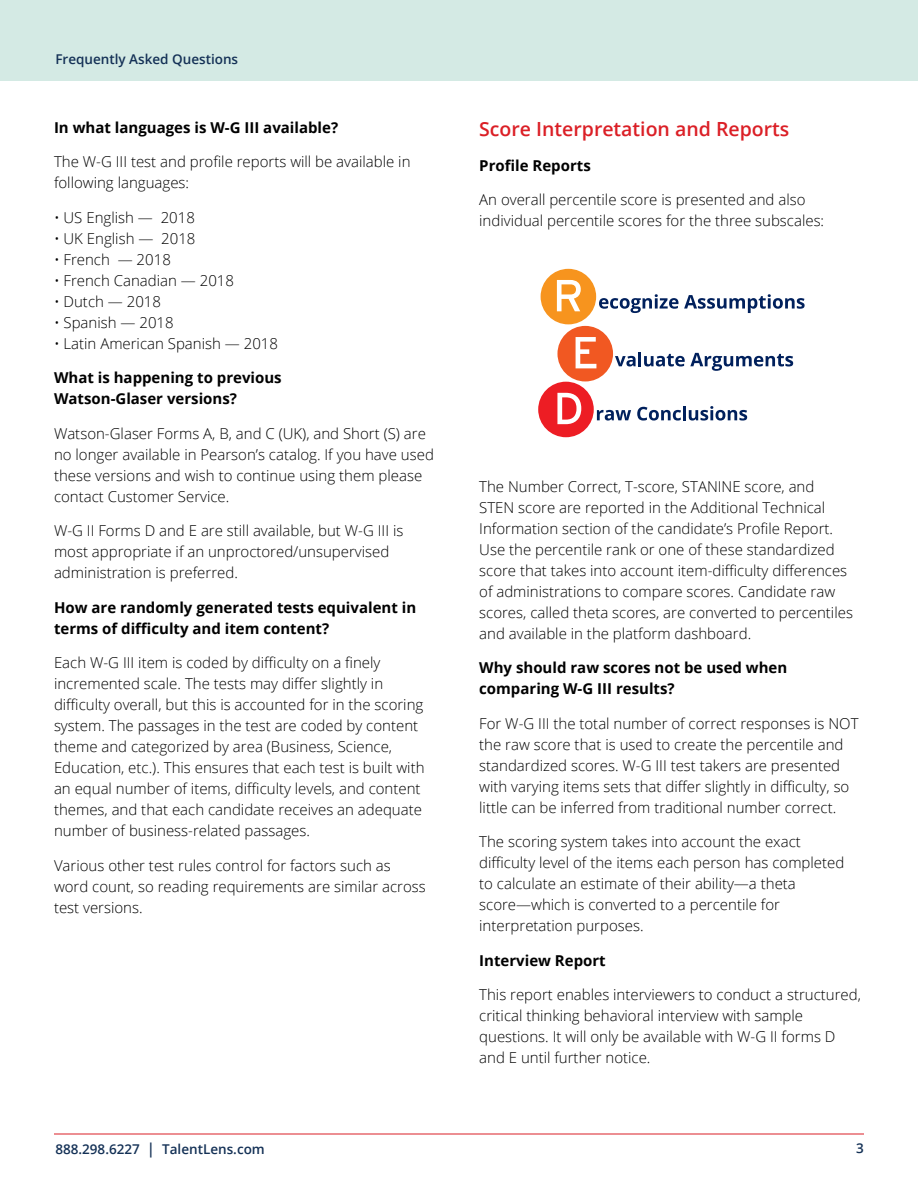
<style>
.page{position:relative;width:918px;height:1188px;background:#fff}
.page>*{position:absolute;margin:0;border:0;box-sizing:border-box;transform-origin:0 0}
.t1{font:600 19.5px "Open Sans";color:#db1f26}
.t2{font:300 15px/21px "Open Sans";color:#000}
.t3{font:700 15px/21px "Open Sans";color:#000}
.t4{font:600 13.5px "Open Sans";color:#143156}
.s1{font-size:15px}
</style>
<div class="page">
<div style="left:0;top:0;width:918px;height:81px;background:#d4eae4"></div>
<hr style="left:54px;top:1134px;width:810px;height:1px;background:#db1f26">
<div style="left:541px;top:269px;width:55px;height:55px;background:#f7941e;border-radius:50%"></div>
<svg style="left:557px;top:280px;width:24px;height:31px"></svg>
<div style="left:557px;top:326px;width:56px;height:55px;background:#f15822;border-radius:50%"></div>
<svg style="left:576px;top:337px;width:20px;height:31px"></svg>
<div style="left:538px;top:382px;width:56px;height:55px;background:#ed1d24;border-radius:50%"></div>
<svg style="left:557px;top:393px;width:24px;height:31px"></svg>
<svg style="left:599px;top:294px;width:79px;height:19px"></svg>
<svg style="left:684px;top:294px;width:121px;height:19px"></svg>
<svg style="left:615px;top:356px;width:21px;height:10px"></svg>
<hr style="left:638px;top:352px;width:3px;height:14px;background:#00205c">
<svg style="left:644px;top:353px;width:149px;height:18px"></svg>
<svg style="left:597px;top:410px;width:34px;height:11px"></svg>
<svg style="left:637px;top:407px;width:44px;height:14px"></svg>
<hr style="left:683px;top:406px;width:3px;height:14px;background:#00205c">
<svg style="left:689px;top:406px;width:58px;height:15px"></svg>
<p class="t4" style="left:55px;top:50px;width:184px">Frequently Asked Questions</p>
<p class="t3" style="left:54px;top:117px;width:286px">In what languages is W-G III available?</p>
<p class="t2" style="left:54px;top:151px;width:358px">The W-G III test and profile reports will be available in following languages:</p>
<p class="t2" style="left:54px;top:207px;width:142px">• US English — 2018</p>
<p class="t2" style="left:54px;top:228px;width:143px">• UK English — 2018</p>
<p class="t2" style="left:54px;top:249px;width:118px">• French — 2018</p>
<p class="t2" style="left:54px;top:270px;width:182px">• French Canadian — 2018</p>
<p class="t2" style="left:54px;top:291px;width:109px">• Dutch — 2018</p>
<p class="t2" style="left:54px;top:312px;width:121px">• Spanish — 2018</p>
<p class="t2" style="left:54px;top:333px;width:226px">• Latin American Spanish — 2018</p>
<p class="t3" style="left:54px;top:367px;width:229px">What is happening to previous<br>Watson-Glaser versions?</p>
<p class="t2" style="left:54px;top:423px;width:381px">Watson-Glaser Forms A, B, and C (UK), and Short (S) are no longer available in Pearson’s catalog. If you have used these versions and wish to continue using them please contact Customer Service.</p>
<p class="t2" style="left:54px;top:520px;width:351px">W-G II Forms D and E are still available, but W-G III is most appropriate if an unproctored/unsupervised administration is preferred.</p>
<p class="t3" style="left:54px;top:597px;width:364px">How are randomly generated tests equivalent in terms of difficulty and item content?</p>
<p class="t2" style="left:54px;top:652px;width:372px">Each W-G III item is coded by difficulty on a finely incremented scale. The tests may differ slightly in difficulty overall, but this is accounted for in the scoring system. The passages in the test are coded by content theme and categorized by area (Business, Science, Education, etc.). This ensures that each test is built with an equal number of items, difficulty levels, and content themes, and that each candidate receives an adequate number of business-related passages.</p>
<p class="t2" style="left:54px;top:855px;width:373px">Various other test rules control for factors such as word count, so reading requirements are similar across test versions.</p>
<h1 class="t1" style="left:479px;top:116px;width:312px">Score Interpretation and Reports</h1>
<p class="t3" style="left:479px;top:155px;width:113px">Profile Reports</p>
<p class="t2" style="left:479px;top:189px;width:346px">An overall percentile score is presented and also individual percentile scores for the three subscales:</p>
<p class="t2" style="left:479px;top:476px;width:375px">The Number Correct, T-score, STANINE score, and STEN score are reported in the Additional Technical Information section of the candidate’s Profile Report.<br>Use the percentile rank or one of these standardized score that takes into account item-difficulty differences of administrations to compare scores. Candidate raw scores, called theta scores, are converted to percentiles and available in the platform dashboard.</p>
<p class="t3" style="left:479px;top:657px;width:310px">Why should raw scores not be used when comparing W-G III results?</p>
<p class="t2" style="left:479px;top:713px;width:381px">For W-G III the total number of correct responses is NOT the raw score that is used to create the percentile and standardized scores. W-G III test takers are presented with varying items sets that differ slightly in difficulty, so little can be inferred from traditional number correct.</p>
<p class="t2" style="left:479px;top:831px;width:367px">The scoring system takes into account the exact difficulty level of the items each person has completed to calculate an estimate of their ability—a theta score—which is converted to a percentile for interpretation purposes.</p>
<p class="t3" style="left:479px;top:950px;width:128px">Interview Report</p>
<p class="t2" style="left:479px;top:984px;width:383px">This report enables interviewers to conduct a structured, critical thinking behavioral interview with sample questions. It will only be available with W-G II forms D and E until further notice.</p>
<p class="t4" style="left:55px;top:1140px;width:211px">888.298.6227 <span class="s1">|</span> TalentLens.com</p>
<p class="t4" style="left:856px;top:1139px;width:9px">3</p>
</div>
